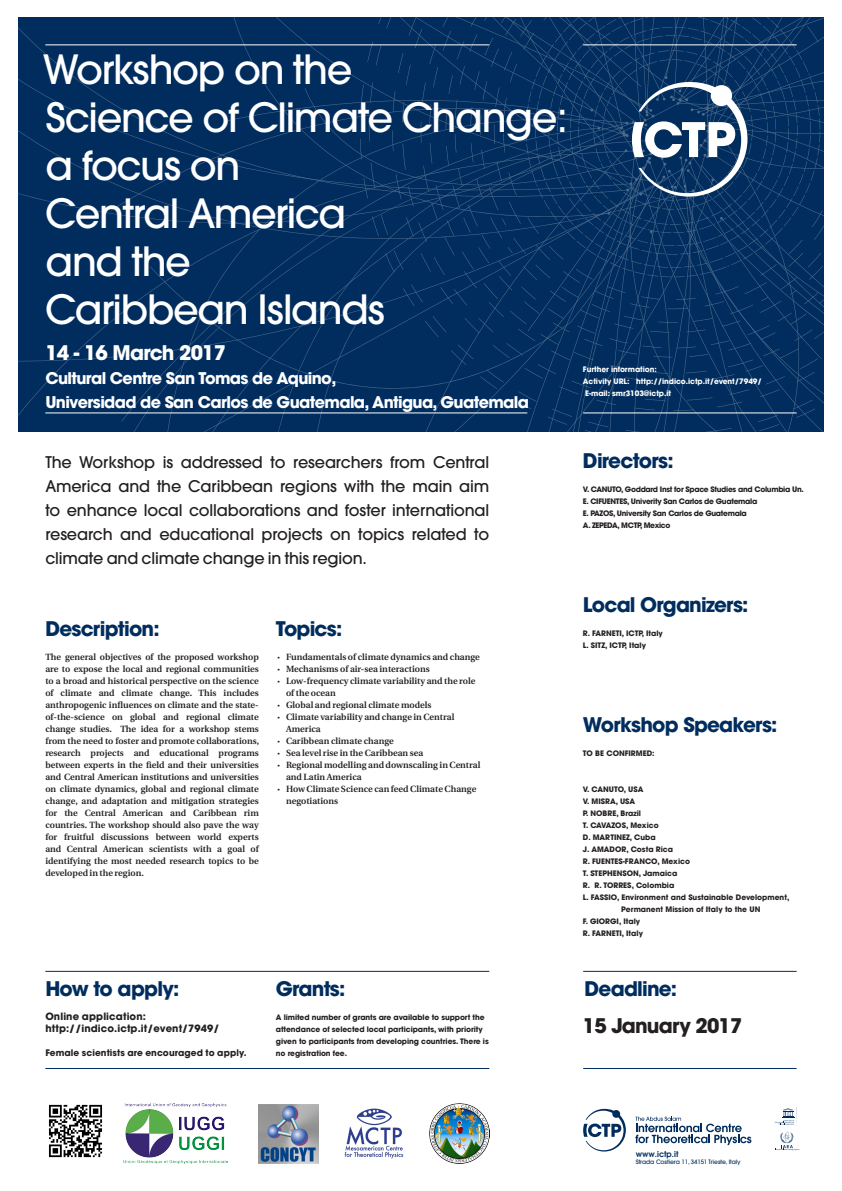
<style>
.page{position:relative;width:842px;height:1191px;background:#fff}
.page>*{position:absolute;margin:0;border:0;box-sizing:border-box;transform-origin:0 0}
.t1{font:500 40px "Avant Garde";letter-spacing:-.035em;color:#fff}
.t2{font:700 20px "Avant Garde";letter-spacing:-.04em;color:#002d5e}
.t3{font:700 20px "Avant Garde";letter-spacing:-.04em;color:#fff}
.t4{font:700 20px "Avant Garde";letter-spacing:-.04em;color:#231f20}
.Body{font:500 16px/24px "Avant Garde";letter-spacing:-.01em;color:#231f20;text-align:justify}
.t5{font:700 16px "Avant Garde";letter-spacing:-.04em;color:#fff}
.Body-2{font:700 10px "Avant Garde";letter-spacing:.01em;color:#231f20}
.Body-3{font:600 9px/12px "Utopia";color:#231f20}
.Body-4{font:700 9px "Avant Garde";letter-spacing:.01em;color:#231f20}
.Body-5{font:600 8px "Avant Garde";color:#002d5e}
.t6{font:700 7.5px/12px "Avant Garde";letter-spacing:-.01em;color:#231f20}
.t7{font:700 7.5px "Avant Garde";letter-spacing:-.04em;color:#231f20}
.t8{font:700 7.5px "Avant Garde";letter-spacing:-.01em;color:#fff}
.t9{font:500 6px "Avant Garde";letter-spacing:-.01em;color:#002d5e}
.s1{font-family:"Myriad Pro";font-weight:400}
</style>
<div class="page">
<div style="left:18px;top:366px;width:102px;height:66px;background:#002d5e"></div>
<div style="left:18px;top:266px;width:103px;height:100px;background:#002d5e"></div>
<div style="left:18px;top:197px;width:103px;height:69px;background:#002d5e"></div>
<div style="left:18px;top:116px;width:103px;height:81px;background:#002d5e"></div>
<div style="left:18px;top:18px;width:87px;height:98px;background:#002d5e"></div>
<div style="left:35px;top:18px;width:70px;height:92px;background:#002d5e"></div>
<div style="left:121px;top:151px;width:104px;height:271px;background:#002d5e"></div>
<div style="left:105px;top:18px;width:73px;height:133px;background:#002d5e"></div>
<div style="left:178px;top:18px;width:47px;height:139px;background:#002d5e"></div>
<svg style="left:583px;top:1108px;width:43px;height:43px"></svg>
<svg style="left:635px;top:1116px;width:116px;height:29px"></svg>
<svg style="left:775px;top:1107px;width:25px;height:43px"></svg>
<img style="left:49px;top:1104px;width:53px;height:54px">
<hr style="left:45px;top:970px;width:444px;height:1px;background:#002d5e">
<hr style="left:45px;top:1068px;width:444px;height:1px;background:#002d5e">
<hr style="left:583px;top:970px;width:214px;height:1px;background:#002d5e">
<hr style="left:583px;top:1068px;width:214px;height:1px;background:#002d5e">
<img style="left:429px;top:1104px;width:60px;height:59px">
<img style="left:344px;top:1109px;width:60px;height:49px">
<img style="left:259px;top:1104px;width:60px;height:59px">
<img style="left:123px;top:1103px;width:105px;height:60px">
<svg style="left:225px;top:18px;width:598px;height:414px;background:#083463"></svg>
<hr style="left:45px;top:44px;width:444px;height:1px;background:#fff">
<hr style="left:583px;top:44px;width:214px;height:1px;background:#fff">
<hr style="left:45px;top:412px;width:482px;height:1px;background:#fff">
<hr style="left:583px;top:412px;width:214px;height:1px;background:#fff">
<p class="t1" style="left:43px;top:45px;width:311px">Workshop on the</p>
<p class="t1" style="left:46px;top:93px;width:523px">Science of Climate Change:</p>
<p class="t1" style="left:45px;top:141px;width:196px">a focus on</p>
<p class="t1" style="left:45px;top:189px;width:303px">Central America</p>
<p class="t1" style="left:45px;top:237px;width:147px">and the</p>
<p class="t1" style="left:45px;top:285px;width:341px">Caribbean Islands</p>
<p class="t3" style="left:45px;top:340px;width:182px">14 - 16 March 2017</p>
<p class="t5" style="left:45px;top:368px;width:292px">Cultural Centre San Tomas de Aquino,</p>
<p class="t5" style="left:45px;top:392px;width:485px">Universidad de San Carlos de Guatemala, Antigua, Guatemala</p>
<p class="Body" style="left:45px;top:450px;width:445px">The Workshop is addressed to researchers from Central America and the Caribbean regions with the main aim to enhance local collaborations and foster international research and educational projects on topics related to climate and climate change in this region.</p>
<p class="t2" style="left:45px;top:616px;width:116px">Description:</p>
<p class="Body-3" style="left:45px;top:651px;width:215px;text-align:justify">The general objectives of the proposed workshop are to expose the local and regional communities to a broad and historical perspective on the science of climate and climate change. This includes anthropogenic influences on climate and the state&shy;of-the-science on global and regional climate change studies. The idea for a workshop stems from the need to foster and promote collaborations, research projects and educational programs between experts in the field and their universities and Central American institutions and universities on climate dynamics, global and regional climate change, and adaptation and mitigation strategies for the Central American and Caribbean rim countries. The workshop should also pave the way for fruitful discussions between world experts and Central American scientists with a goal of identifying the most needed research topics to be developed in the region.</p>
<p class="t2" style="left:276px;top:616px;width:68px">Topics:</p>
<p class="Body-3" style="left:278px;top:651px;width:204px"><span class="s1">•</span> Fundamentals of climate dynamics and change</p>
<p class="Body-3" style="left:278px;top:663px;width:154px"><span class="s1">•</span> Mechanisms of air-sea interactions</p>
<p class="Body-3" style="left:286px;top:675px;width:191px;text-indent:-9px"><span class="s1">•</span> Low-frequency climate variability and the role of the ocean</p>
<p class="Body-3" style="left:278px;top:699px;width:155px"><span class="s1">•</span> Global and regional climate models</p>
<p class="Body-3" style="left:286px;top:711px;width:170px;text-indent:-9px"><span class="s1">•</span> Climate variability and change in Central<br>America</p>
<p class="Body-3" style="left:278px;top:735px;width:118px"><span class="s1">•</span> Caribbean climate change</p>
<p class="Body-3" style="left:278px;top:747px;width:147px"><span class="s1">•</span> Sea level rise in the Caribbean sea</p>
<p class="Body-3" style="left:286px;top:759px;width:196px;text-indent:-9px"><span class="s1">•</span> Regional modelling and downscaling in Central and Latin America</p>
<p class="Body-3" style="left:286px;top:783px;width:192px;text-indent:-9px"><span class="s1">•</span> How Climate Science can feed Climate Change negotiations</p>
<p class="t2" style="left:45px;top:976px;width:135px">How to apply:</p>
<p class="Body-2" style="left:45px;top:1010px;width:102px">Online application:</p>
<p class="Body-2" style="left:45px;top:1022px;width:176px">http://indico.ictp.it/event/7949/</p>
<p class="Body-4" style="left:45px;top:1047px;width:203px">Female scientists are encouraged to apply.</p>
<p class="t2" style="left:276px;top:976px;width:71px">Grants:</p>
<p class="t6" style="left:276px;top:1011px;width:214px">A limited number of grants are available to support the attendance of selected local participants, with priority given to participants from developing countries. There is no registration fee.</p>
<p class="t8" style="left:583px;top:364px;width:75px">Further information:</p>
<p class="t8" style="left:583px;top:376px;width:180px">Activity URL: http://indico.ictp.it/event/7949/</p>
<p class="t8" style="left:585px;top:388px;width:87px">E-mail: smr3103@ictp.it</p>
<p class="t2" style="left:583px;top:448px;width:92px">Directors:</p>
<p class="t7" style="left:583px;top:484px;width:222px">V. CANUTO, Goddard Inst for Space Studies and Columbia Un.</p>
<p class="t7" style="left:583px;top:496px;width:176px">E. CIFUENTES, Univerity San Carlos de Guatemala</p>
<p class="t7" style="left:583px;top:508px;width:165px">E. PAZOS, University San Carlos de Guatemala</p>
<p class="t7" style="left:583px;top:520px;width:89px">A. ZEPEDA, MCTP, Mexico</p>
<p class="t2" style="left:583px;top:592px;width:167px">Local Organizers:</p>
<p class="t6" style="left:583px;top:627px;width:81px">R. FARNETI, ICTP, Italy</p>
<p class="t6" style="left:583px;top:639px;width:65px">L. SITZ, ICTP, Italy</p>
<p class="t2" style="left:583px;top:712px;width:196px">Workshop Speakers:</p>
<p class="t6" style="left:583px;top:747px;width:73px">TO BE CONFIRMED:</p>
<p class="t6" style="left:583px;top:783px;width:62px">V. CANUTO, USA</p>
<p class="t6" style="left:583px;top:795px;width:54px">V. MISRA, USA</p>
<p class="t6" style="left:583px;top:807px;width:60px">P. NOBRE, Brazil</p>
<p class="t6" style="left:583px;top:819px;width:77px">T. CAVAZOS, Mexico</p>
<p class="t6" style="left:583px;top:831px;width:74px">D. MARTINEZ, Cuba</p>
<p class="t6" style="left:583px;top:843px;width:92px">J. AMADOR, Costa Rica</p>
<p class="t6" style="left:583px;top:855px;width:109px">R. FUENTES-FRANCO, Mexico</p>
<p class="t6" style="left:583px;top:867px;width:96px">T. STEPHENSON, Jamaica</p>
<p class="t6" style="left:583px;top:879px;width:93px">R. R. TORRES, Colombia</p>
<p class="t6" style="left:621px;top:891px;width:170px;text-indent:-38px">L. FASSIO, Environment and Sustainable Development,<br>Permanent Mission of Italy to the UN</p>
<p class="t6" style="left:583px;top:915px;width:59px">F. GIORGI, Italy</p>
<p class="t6" style="left:583px;top:927px;width:62px">R. FARNETI, Italy</p>
<p class="t2" style="left:585px;top:976px;width:94px">Deadline:</p>
<p class="t4" style="left:583px;top:1013px;width:161px">15 January 2017</p>
<p class="Body-5" style="left:636px;top:1148px;width:44px">www.ictp.it</p>
<p class="t9" style="left:636px;top:1158px;width:106px">Strada Costiera 11, 34151 Trieste, Italy</p>
</div>
